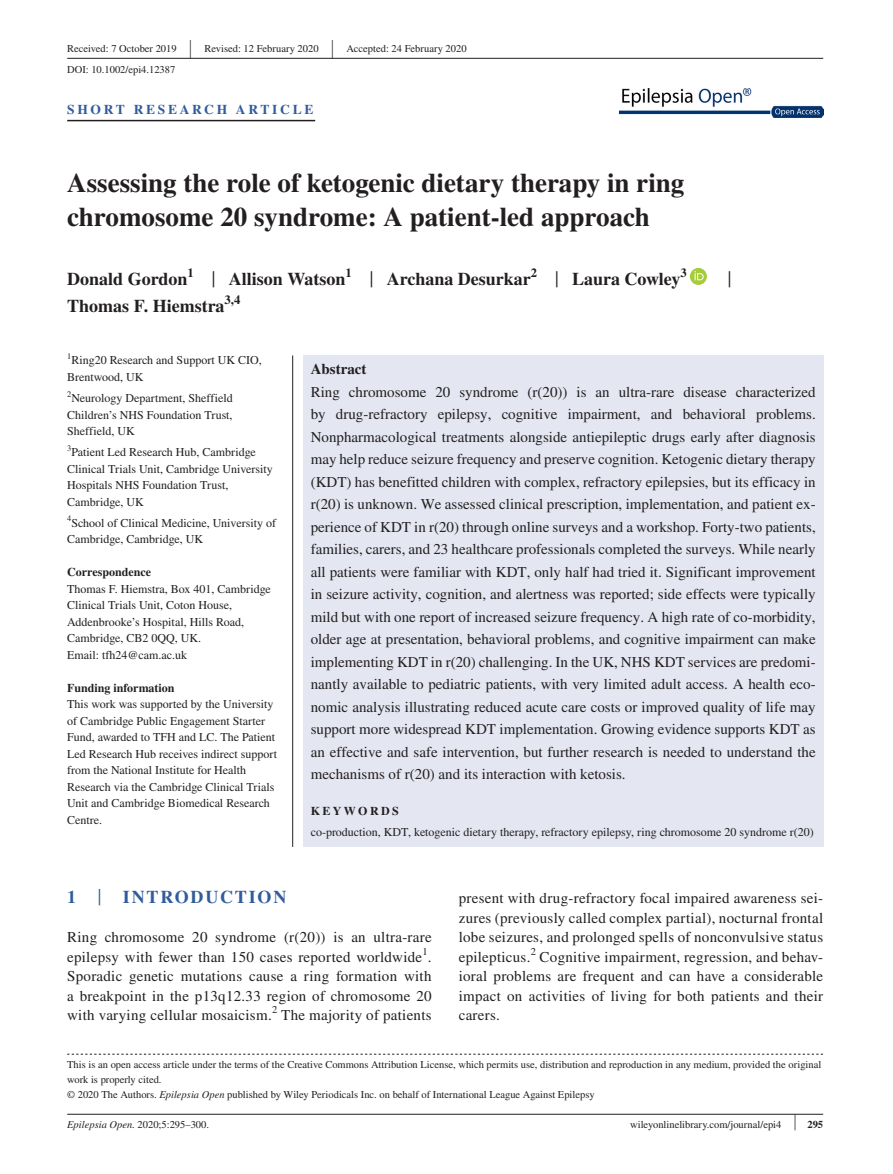
<style>
.page{position:relative;width:893px;height:1174px;background:#fff}
.page>*{position:absolute;margin:0;border:0;box-sizing:border-box;transform-origin:0 0}
.t1{font:700 27px/34.5px "STIX";color:#231f20}
.t2{font:26.55px "STIX";color:#231f20;scale:.4 1}
.t3{font:23.4px "STIX";color:#231f20;scale:.77 1}
.t4{font:700 18px "STIX";color:#231f20}
.t5{font:700 18px "STIX";letter-spacing:.1em;color:#315c9c}
.t6{font:15px/22.5px "STIX";letter-spacing:.02em;color:#231f20;text-align:justify}
.t7{font:700 15px "STIX";color:#231f20}
.t8{font:700 13.5px "STIX";letter-spacing:.2em;color:#315c9c}
.t9{font:12px/16.5px "STIX";color:#231f20}
.t10{font:700 12px "STIX";color:#231f20}
.t11{font:700 12px "STIX";letter-spacing:.2em;color:#231f20}
.t12{font:10.5px/15px "STIX";color:#231f20}
.t13{font:8.4px "STIX";color:#231f20}
.s1{font-weight:400;font-size:23.4px}
.s2{font-weight:400;font-size:23.7px}
.s3{font-style:italic}
.s4{font-size:23.1px}
.s5{font-weight:700}
</style>
<div class="page">
<hr style="left:67px;top:1113px;width:756px;height:1px;background:#231f20">
<img style="left:619px;top:88px;width:204px;height:30px">
<hr style="left:67px;top:58px;width:756px;height:1px;background:#231f20">
<hr style="left:67px;top:120px;width:248px;height:1px;background:#231f20">
<div style="left:690px;top:268px;width:17px;height:17px;background:#a5cd39;border-radius:50%"></div>
<svg style="left:694px;top:271px;width:10px;height:9px"></svg>
<svg style="left:67px;top:1053px;width:756px;height:1px"></svg>
<div style="left:303px;top:355px;width:520px;height:492px;background:#e4e6f1"></div>
<hr style="left:292px;top:355px;width:1px;height:492px;background:#231f20">
<p class="t12" style="left:67px;top:41px;width:111px">Received: 7 October 2019</p>
<h2 class="t2" style="left:190px;top:31px;width:7px">|</h2>
<p class="t12" style="left:205px;top:41px;width:116px">Revised: 12 February 2020</p>
<h2 class="t2" style="left:331px;top:31px;width:7px">|</h2>
<p class="t12" style="left:346px;top:41px;width:122px">Accepted: 24 February 2020</p>
<p class="t12" style="left:67px;top:63px;width:110px">DOI: 10.1002/epi4.12387</p>
<p class="t8" style="left:67px;top:101px;width:248px">SHORT RESEARCH ARTICLE</p>
<h1 class="t1" style="left:67px;top:165px;width:619px">Assessing the role of ketogenic dietary therapy in ring chromosome 20 syndrome: A patient-led approach</h1>
<p class="t4" style="left:67px;top:268px;width:621px">Donald Gordon<sup>1</sup> <span class="s1">|</span> Allison Watson<sup>1</sup> <span class="s1">|</span> Archana Desurkar<sup>2</sup> <span class="s1">|</span> Laura Cowley<sup>3</sup></p>
<h3 class="t3" style="left:728px;top:263px;width:6px">|</h3>
<p class="t4" style="left:67px;top:295px;width:175px">Thomas F. Hiemstra<sup>3,4</sup></p>
<p class="t9" style="left:67px;top:353px;width:196px"><sup>1</sup>Ring20 Research and Support UK CIO,<br>Brentwood, UK</p>
<p class="t9" style="left:67px;top:390px;width:167px;text-align:justify"><sup>2</sup>Neurology Department, Sheffield Children’s NHS Foundation Trust, Sheffield, UK</p>
<p class="t13" style="left:67px;top:442px;width:6px">3</p>
<p class="t9" style="left:67px;top:444px;width:207px;text-indent:4px">Patient Led Research Hub, Cambridge<br>Clinical Trials Unit, Cambridge University<br>Hospitals NHS Foundation Trust,<br>Cambridge, UK</p>
<p class="t13" style="left:67px;top:512px;width:6px">4</p>
<p class="t9" style="left:67px;top:515px;width:210px;text-indent:4px">School of Clinical Medicine, University of<br>Cambridge, Cambridge, UK</p>
<p class="t10" style="left:67px;top:565px;width:85px">Correspondence</p>
<p class="t9" style="left:67px;top:581px;width:205px">Thomas F. Hiemstra, Box 401, Cambridge<br>Clinical Trials Unit, Coton House,<br>Addenbrooke’s Hospital, Hills Road,<br>Cambridge, CB2 0QQ, UK.<br>Email: tfh24@cam.ac.uk</p>
<p class="t10" style="left:67px;top:680px;width:109px">Funding information</p>
<p class="t9" style="left:67px;top:696px;width:211px">This work was supported by the University of Cambridge Public Engagement Starter Fund, awarded to TFH and LC. The Patient Led Research Hub receives indirect support from the National Institute for Health Research via the Cambridge Clinical Trials Unit and Cambridge Biomedical Research Centre.</p>
<p class="t7" style="left:311px;top:360px;width:57px">Abstract</p>
<p class="t6" style="left:311px;top:381px;width:507px">Ring chromosome 20 syndrome (r(20)) is an ultra-rare disease characterized by drug-refractory epilepsy, cognitive impairment, and behavioral problems.<br>Nonpharmacological treatments alongside antiepileptic drugs early after diagnosis may help reduce seizure frequency and preserve cognition. Ketogenic dietary therapy (KDT) has benefitted children with complex, refractory epilepsies, but its efficacy in r(20) is unknown. We assessed clinical prescription, implementation, and patient ex&shy;perience of KDT in r(20) through online surveys and a workshop. Forty-two patients, families, carers, and 23 healthcare professionals completed the surveys. While nearly all patients were familiar with KDT, only half had tried it. Significant improvement in seizure activity, cognition, and alertness was reported; side effects were typically mild but with one report of increased seizure frequency. A high rate of co-morbidity, older age at presentation, behavioral problems, and cognitive impairment can make implementing KDT in r(20) challenging. In the UK, NHS KDT services are predomi&shy;nantly available to pediatric patients, with very limited adult access. A health eco&shy;nomic analysis illustrating reduced acute care costs or improved quality of life may support more widespread KDT implementation. Growing evidence supports KDT as an effective and safe intervention, but further research is needed to understand the mechanisms of r(20) and its interaction with ketosis.</p>
<p class="t11" style="left:311px;top:804px;width:90px">KEYWORDS</p>
<p class="t9" style="left:311px;top:825px;width:505px">co-production, KDT, ketogenic dietary therapy, refractory epilepsy, ring chromosome 20 syndrome r(20)</p>
<p class="t5" style="left:67px;top:886px;width:221px">1 <span class="s2">|</span> INTRODUCTION</p>
<p class="t6" style="left:67px;top:928px;width:366px;line-height:19.5px">Ring chromosome 20 syndrome (r(20)) is an ultra-rare epilepsy with fewer than 150 cases reported worldwide .</p>
<p class="t12" style="left:422px;top:944px;width:7px">1</p>
<p class="t6" style="left:67px;top:967px;width:366px;line-height:19.5px">Sporadic genetic mutations cause a ring formation with a breakpoint in the p13q12.33 region of chromosome 20 with varying cellular mosaicism.<sup>2</sup> The majority of patients</p>
<p class="t6" style="left:459px;top:889px;width:366px;line-height:19.5px">present with drug-refractory focal impaired awareness sei&shy;zures (previously called complex partial), nocturnal frontal lobe seizures, and prolonged spells of nonconvulsive status epilepticus.</p>
<p class="t12" style="left:531px;top:944px;width:7px">2</p>
<p class="t6" style="left:459px;top:947px;width:366px;line-height:19.5px;text-indent:81px">Cognitive impairment, regression, and behav&shy;ioral problems are frequent and can have a considerable impact on activities of living for both patients and their carers.</p>
<p class="t12" style="left:67px;top:1057px;width:756px">This is an open access article under the terms of the Creative Commons Attribution License, which permits use, distribution and reproduction in any medium, provided the original work is properly cited.<br>© 2020 The Authors. <span class="s3">Epilepsia Open</span> published by Wiley Periodicals Inc. on behalf of International League Against Epilepsy</p>
<p class="t12" style="left:67px;top:1117px;width:143px"><span class="s3">Epilepsia Open.</span> 2020;5:295–300.</p>
<p class="t12" style="left:630px;top:1117px;width:194px">wileyonlinelibrary.com/journal/epi4 <span class="s4">|</span> <span class="s5">295</span></p>
</div>
